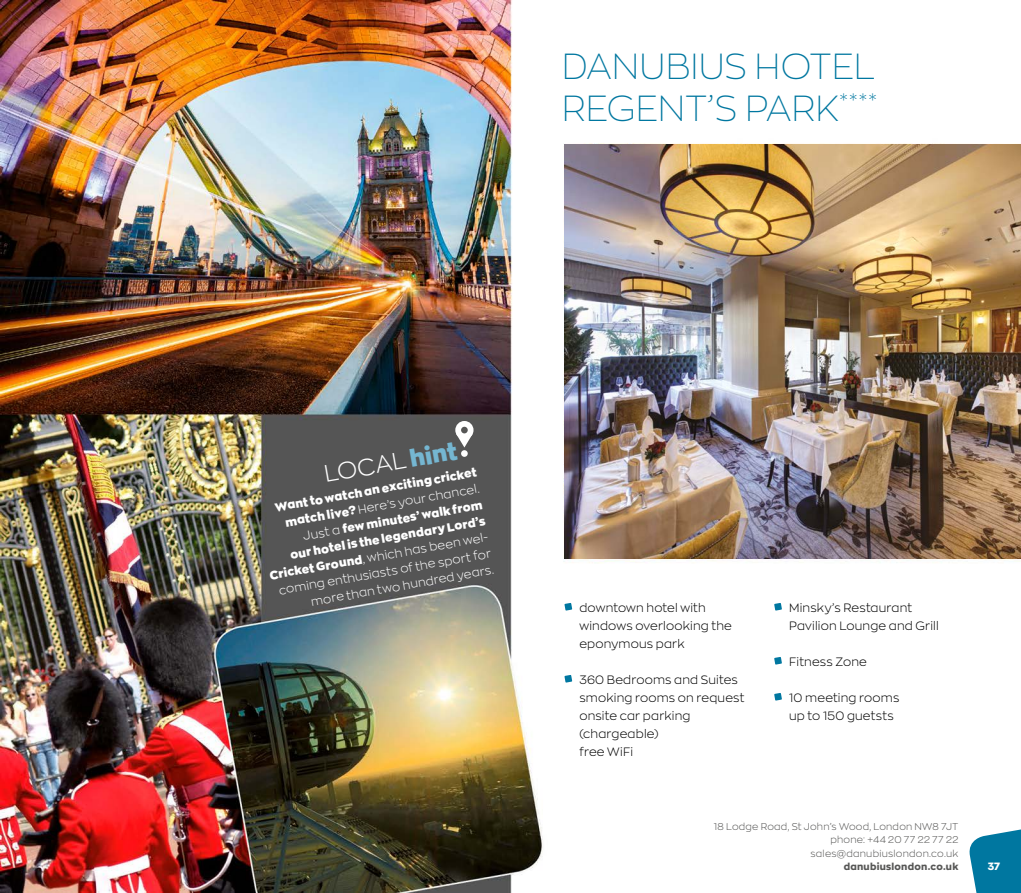
<style>
.page{position:relative;width:1021px;height:893px;background:#fff}
.page>*{position:absolute;margin:0;border:0;box-sizing:border-box;transform-origin:0 0}
.t1{font:100 36px/42px "Zona Pro";color:#0077a0}
.t2{font:300 23.7px "Zona Pro";color:#fff}
.t3{font:300 12px/18px "Zona Pro";letter-spacing:.02em;color:#000}
.t4{font:900 12px/16.5px "Zona Pro";color:#fff;text-align:right}
.t5{font:800 10.5px "Zona Pro";color:#fff}
.t6{font:300 9.75px/13.5px "Zona Pro";letter-spacing:.02em;color:#575756;text-align:right}
.t7{font:800 9.75px "Zona Pro";letter-spacing:.025em;color:#575756}
.s1{font-weight:900;color:#75b6d1}
.s2{font-weight:300}
</style>
<div class="page">
<img style="left:0;top:0;width:1020px;height:893px">
<svg style="left:564px;top:603px;width:8px;height:8px"></svg>
<svg style="left:564px;top:675px;width:8px;height:8px"></svg>
<svg style="left:774px;top:603px;width:8px;height:8px"></svg>
<svg style="left:774px;top:657px;width:8px;height:8px"></svg>
<svg style="left:774px;top:693px;width:8px;height:8px"></svg>
<div style="left:455px;top:421px;width:18px;height:18px;background:#fff;border-radius:50%"></div>
<svg style="left:456px;top:433px;width:17px;height:14px"></svg>
<div style="left:461px;top:427px;width:7px;height:6px;background:#575756;border-radius:50%"></div>
<div style="left:461px;top:450px;width:7px;height:7px;background:#fff;border-radius:50%"></div>
<img style="left:564px;top:144px;width:456px;height:414px">
<svg style="left:966px;top:809px;width:54px;height:84px"></svg>
<h1 class="t1" style="left:561px;top:44px;width:316px">DANUBIUS HOTEL<br>REGENT’S PARK<sup>****</sup></h1>
<h2 class="t2" style="left:321px;top:459px;width:142px;rotate:-10deg">Loc al <span class="s1">hint</span></h2>
<p class="t4" style="left:257px;top:502px;width:226px;rotate:-10deg">Wantto watch an exciting cricket match live? <span class="s2">Here’s yourchancel.<br>Justa</span> few minutes’ walk from ourhotel is the legendary Lord’s<br>CricketGround<span class="s2">, which has been wel&shy;coming enthusiasts ofthe sportfor more than two hundred years.</span></p>
<p class="t3" style="left:579px;top:598px;width:154px">downtown hotel with windows overlooking the eponymous park</p>
<p class="t3" style="left:579px;top:670px;width:167px">360 Bedrooms and Suites smoking rooms on request onsite car parking (chargeable)<br>free WiFi</p>
<p class="t3" style="left:789px;top:598px;width:151px">Minsky’s Restaurant<br>Pavilion Lounge and Grill</p>
<p class="t3" style="left:781px;top:652px;width:86px">Fitness Zone</p>
<p class="t3" style="left:789px;top:688px;width:112px">10 meeting rooms up to 150 guetsts</p>
<p class="t6" style="left:714px;top:819px;width:246px">18 Lodge Road, St John’s Wood, London NW8 7JT phone: +44 20 77 22 77 22 sales@danubiuslondon.co.uk</p>
<p class="t7" style="left:843px;top:860px;width:116px">danubiuslondon.co.uk</p>
<p class="t5" style="left:987px;top:860px;width:14px">37</p>
</div>
